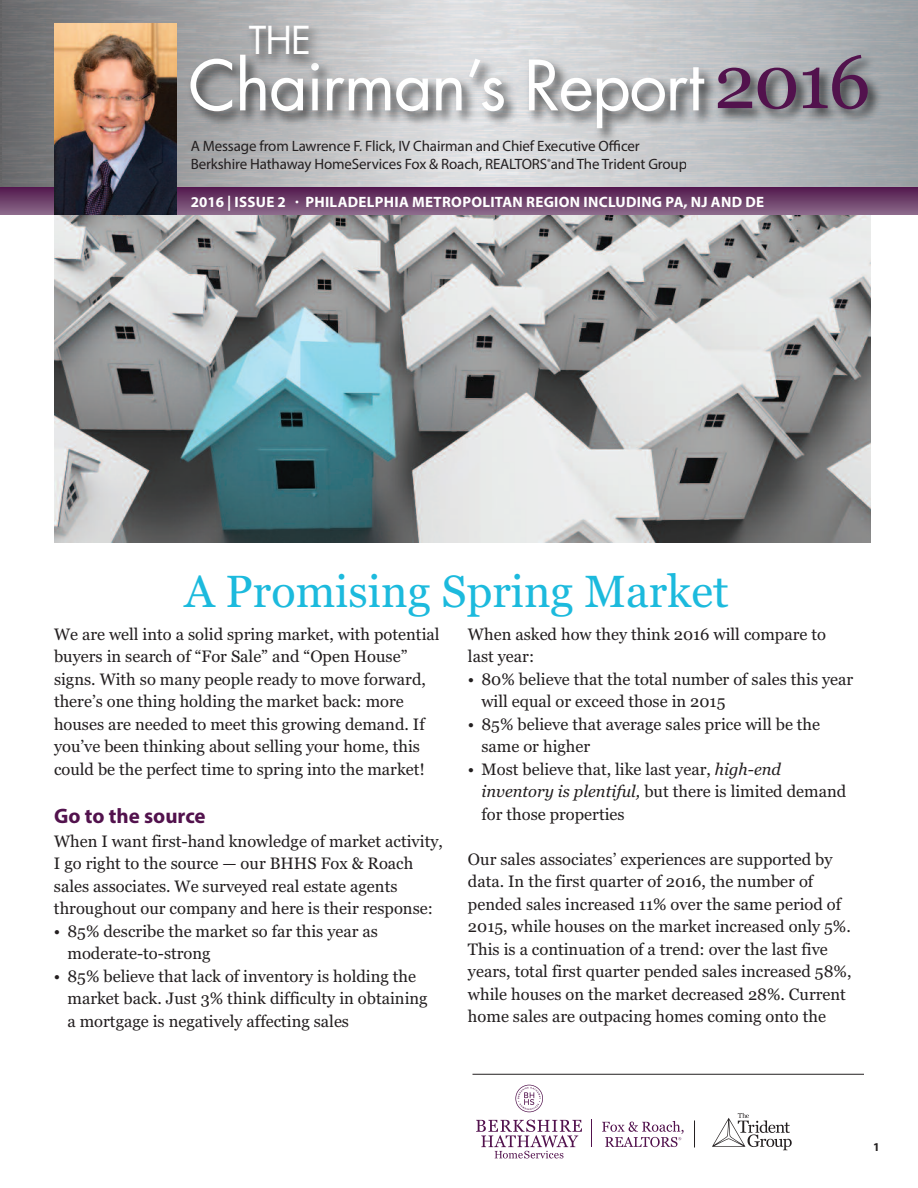
<style>
.page{position:relative;width:918px;height:1188px;background:#fff}
.page>*{position:absolute;margin:0;border:0;box-sizing:border-box;transform-origin:0 0}
.t1{font:67.5px "Futura Std";letter-spacing:-.025em;color:#fff}
.t2{font:45px "Georgia";color:#1cbadd}
.t3{font:37.5px "Futura Std";color:#fff}
.t4{font:700 21px "Myriad Pro";color:#52124d}
.t5{font:16.5px/22.5px "Georgia";color:#231f20}
.t6{font:15px/18px "Myriad Pro";letter-spacing:-.01em;color:#231f20}
.t7{font:700 15px "Myriad Pro";letter-spacing:.02em;color:#fff}
.t8{font:700 12px "Myriad Pro";color:#231f20}
.s1{font-family:"Georgia";font-size:75px;color:#52124d}
.s2{font-style:italic}
</style>
<div class="page">
<img style="left:54px;top:214px;width:817px;height:329px">
<img style="left:1px;top:0;width:917px;height:188px">
<hr style="left:0;top:0;width:1px;height:188px;background:#bcbdc0">
<div style="left:0;top:188px;width:918px;height:26px;background:linear-gradient(to bottom,#541c4f,#886687)"></div>
<img style="left:54px;top:24px;width:123px;height:190px">
<svg style="left:476px;top:1085px;width:106px;height:73px"></svg>
<svg style="left:591px;top:1120px;width:1px;height:27px"></svg>
<svg style="left:602px;top:1121px;width:82px;height:26px"></svg>
<svg style="left:712px;top:1113px;width:80px;height:37px"></svg>
<svg style="left:694px;top:1120px;width:1px;height:28px"></svg>
<hr style="left:472px;top:1074px;width:392px;height:1px;background:#231f20">
<img style="left:141px;top:43px;width:545px;height:116px">
<img style="left:686px;top:33px;width:232px;height:196px">
<img style="left:239px;top:13px;width:178px;height:89px">
<h3 class="t3" style="left:249px;top:24px;width:64px">THE</h3>
<h1 class="t1" style="left:188px;top:55px;width:684px">Chairman’s Report <span class="s1">2016</span></h1>
<p class="t6" style="left:191px;top:138px;width:498px">A Message from Lawrence F. Flick, IV Chairman and Chief Executive Officer<br>Berkshire Hathaway HomeServices Fox &amp; Roach, REALTORS<sup>®</sup>and The Trident Group</p>
<p class="t7" style="left:191px;top:196px;width:575px">2016 | ISSUE 2 · PHILADELPHIA METROPOLITAN REGION INCLUDING PA, NJ AND DE</p>
<h2 class="t2" style="left:184px;top:565px;width:546px">A Promising Spring Market</h2>
<p class="t5" style="left:54px;top:623px;width:387px">We are well into a solid spring market, with potential buyers in search of “For Sale” and “Open House” signs. With so many people ready to move forward, there’s one thing holding the market back: more houses are needed to meet this growing demand. If you’ve been thinking about selling your home, this could be the perfect time to spring into the market!</p>
<p class="t4" style="left:54px;top:808px;width:153px">Go to the source</p>
<p class="t5" style="left:54px;top:830px;width:390px">When I want first-hand knowledge of market activity, I go right to the source — our BHHS Fox &amp; Roach sales associates. We surveyed real estate agents throughout our company and here is their response:</p>
<p class="t5" style="left:67px;top:920px;width:312px;text-indent:-14px">• 85% describe the market so far this year as moderate-to-strong</p>
<p class="t5" style="left:67px;top:965px;width:362px;text-indent:-13px">• 85% believe that lack of inventory is holding the market back. Just 3% think difficulty in obtaining a mortgage is negatively affecting sales</p>
<p class="t5" style="left:468px;top:623px;width:359px">When asked how they think 2016 will compare to last year:</p>
<p class="t5" style="left:481px;top:668px;width:373px;text-indent:-13px">• 80% believe that the total number of sales this year will equal or exceed those in 2015</p>
<p class="t5" style="left:481px;top:713px;width:340px;text-indent:-13px">• 85% believe that average sales price will be the same or higher</p>
<p class="t5" style="left:481px;top:758px;width:366px;text-indent:-14px">• Most believe that, like last year, <span class="s2">high-end inventory is plentiful,</span> but there is limited demand for those properties</p>
<p class="t5" style="left:468px;top:848px;width:385px">Our sales associates’ experiences are supported by data. In the first quarter of 2016, the number of pended sales increased 11% over the same period of 2015, while houses on the market increased only 5%.<br>This is a continuation of a trend: over the last five years, total first quarter pended sales increased 58%, while houses on the market decreased 28%. Current home sales are outpacing homes coming onto the</p>
<p class="t8" style="left:873px;top:1142px;width:8px">1</p>
</div>
